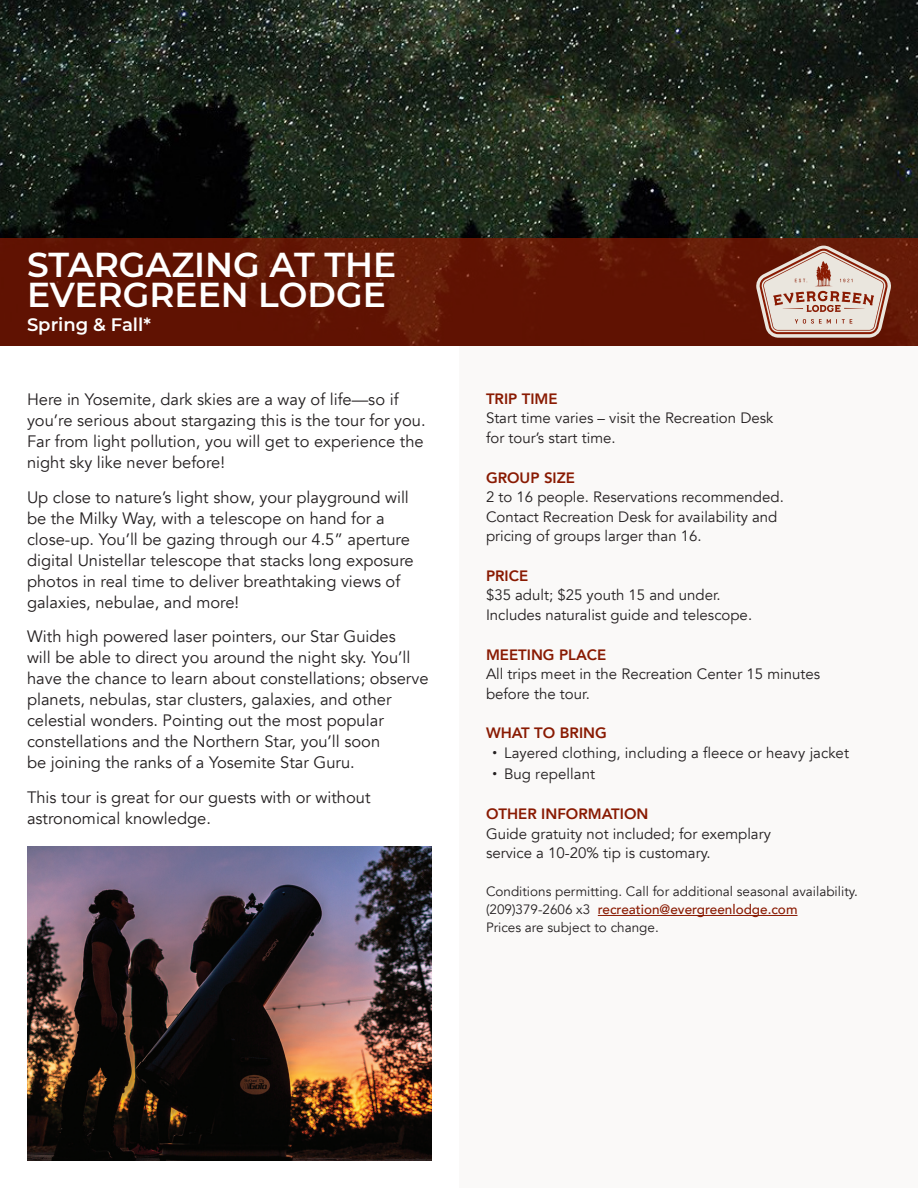
<style>
.page{position:relative;width:918px;height:1188px;background:#fff}
.page>*{position:absolute;margin:0;border:0;box-sizing:border-box;transform-origin:0 0}
.Section_Head{font:600 34.5px/30px "Montserrat";color:#fff}
.Section_Head-2{font:600 18px "Montserrat";color:#fff}
.intro_copy{font:16.5px/21px "Avenir";color:#231f20}
.body_copy{font:15px/19.5px "Avenir";color:#231f20}
.detail_bullets{font:15px "Avenir";letter-spacing:.005em;color:#231f20}
.body_copy-2{font:800 15px "Avenir";color:#891a02}
.body_copy-3{font:13.5px/18px "Avenir";color:#231f20}
.s1{font-weight:800;color:#891a02}
.s2{font-family:"Helvetica";font-weight:700}
.s3{font-weight:500;color:#891a02}
</style>
<div class="page">
<div style="left:459px;top:335px;width:459px;height:853px;background:#faf9f8"></div>
<img style="left:0;top:0;width:918px;height:238px">
<div style="left:0;top:238px;width:918px;height:108px;background:linear-gradient(to right,#611303,#631705)"></div>
<hr style="left:598px;top:915px;width:200px;height:1px;background:#891a02">
<img style="left:27px;top:847px;width:405px;height:314px">
<svg style="left:756px;top:246px;width:135px;height:92px;background:#bd998c"></svg>
<p class="Section_Head" style="left:27px;top:248px;width:371px">STARGAZING AT THE<br>EVERGREEN LODGE</p>
<p class="Section_Head-2" style="left:27px;top:311px;width:125px">Spring &amp; Fall*</p>
<p class="intro_copy" style="left:27px;top:389px;width:400px">Here in Yosemite, dark skies are a way of life—so if you’re serious about stargazing this is the tour for you.<br>Far from light pollution, you will get to experience the night sky like never before!</p>
<p class="intro_copy" style="left:27px;top:487px;width:388px">Up close to nature’s light show, your playground will be the Milky Way, with a telescope on hand for a close-up. You’ll be gazing through our 4.5” aperture digital Unistellar telescope that stacks long exposure photos in real time to deliver breathtaking views of galaxies, nebulae, and more!</p>
<p class="intro_copy" style="left:27px;top:626px;width:403px">With high powered laser pointers, our Star Guides<br>will be able to direct you around the night sky. You’ll have the chance to learn about constellations; observe planets, nebulas, star clusters, galaxies, and other celestial wonders. Pointing out the most popular constellations and the Northern Star, you’ll soon<br>be joining the ranks of a Yosemite Star Guru.</p>
<p class="intro_copy" style="left:27px;top:787px;width:345px">This tour is great for our guests with or without astronomical knowledge.</p>
<p class="body_copy" style="left:486px;top:389px;width:289px"><span class="s1">TRIP TIME<br></span>Start time varies – visit the Recreation Desk for tour’s start time.</p>
<p class="body_copy" style="left:486px;top:468px;width:299px"><span class="s1">GROUP SIZE<br></span>2 to 16 people. Reservations recommended.<br>Contact Recreation Desk for availability and pricing of groups larger than 16.</p>
<p class="body_copy" style="left:486px;top:566px;width:268px"><span class="s1">PRICE<br></span>$35 adult; $25 youth 15 and under.<br>Includes naturalist guide and telescope.</p>
<p class="body_copy" style="left:486px;top:645px;width:336px"><span class="s1">MEETING PLACE<br></span>All trips meet in the Recreation Center 15 minutes before the tour.</p>
<p class="body_copy-2" style="left:486px;top:721px;width:122px">WHAT TO BRING</p>
<p class="detail_bullets" style="left:492px;top:744px;width:358px"><span class="s2">•</span> Layered clothing, including a fleece or heavy jacket</p>
<p class="detail_bullets" style="left:492px;top:765px;width:104px"><span class="s2">•</span> Bug repellant</p>
<p class="body_copy" style="left:486px;top:805px;width:286px"><span class="s1">OTHER INFORMATION<br></span>Guide gratuity not included; for exemplary service a 10-20% tip is customary.</p>
<p class="body_copy-3" style="left:486px;top:883px;width:373px">Conditions permitting. Call for additional seasonal availability. (209)379-2606 x3 <span class="s3">recreation@evergreenlodge.com<br></span>Prices are subject to change.</p>
</div>
